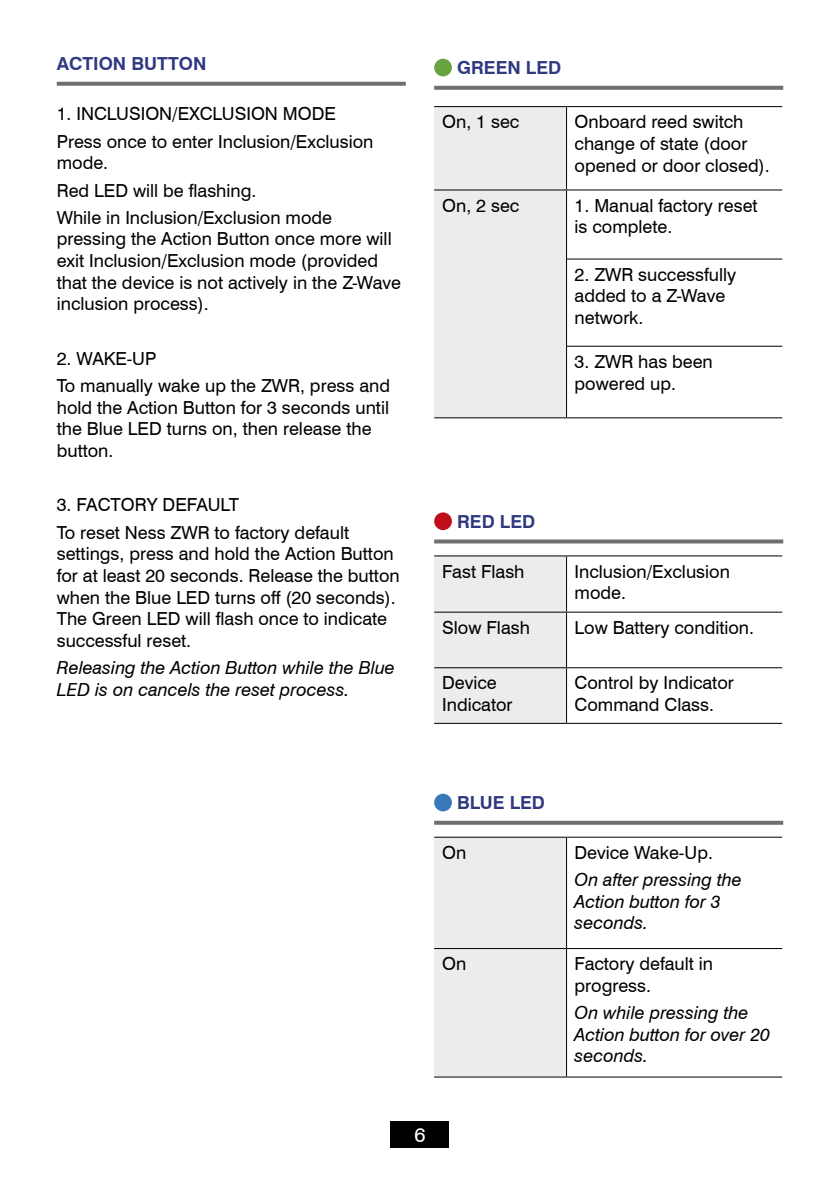
<style>
.page{position:relative;width:840px;height:1191px;background:#fff}
.page>*{position:absolute;margin:0;border:0;box-sizing:border-box;transform-origin:0 0}
.t1{font:20px "Swiss 721 BT";color:#fff}
.t2{font:18px/21.6px "Swiss 721 BT";color:#000}
.t3{font:italic 18px/21.6px "Swiss 721 BT";color:#000}
.t4{font:700 18px "Swiss 721 BT";color:#303880}
</style>
<div class="page">
<div style="left:390px;top:1120px;width:59px;height:27px;background:#000"></div>
<svg style="left:57px;top:82px;width:348px;height:4px"></svg>
<svg style="left:434px;top:86px;width:348px;height:4px"></svg>
<div style="left:434px;top:59px;width:17px;height:17px;background:#69a341;border-radius:50%"></div>
<svg style="left:434px;top:539px;width:348px;height:4px"></svg>
<div style="left:434px;top:512px;width:17px;height:18px;background:#c20e1a;border-radius:50%"></div>
<svg style="left:434px;top:820px;width:348px;height:4px"></svg>
<div style="left:434px;top:793px;width:17px;height:18px;background:#3977bb;border-radius:50%"></div>
<div style="left:434px;top:107px;width:132px;height:310px;background:#ececec"></div>
<hr style="left:566px;top:107px;width:1px;height:82px;background:#000">
<hr style="left:566px;top:190px;width:1px;height:69px;background:#000">
<hr style="left:566px;top:259px;width:1px;height:87px;background:#000">
<hr style="left:566px;top:346px;width:1px;height:71px;background:#000">
<hr style="left:434px;top:106px;width:132px;height:1px;background:#000">
<hr style="left:566px;top:106px;width:215px;height:1px;background:#000">
<hr style="left:434px;top:189px;width:132px;height:1px;background:#000">
<hr style="left:434px;top:417px;width:132px;height:1px;background:#000">
<hr style="left:566px;top:189px;width:215px;height:1px;background:#000">
<hr style="left:566px;top:258px;width:215px;height:1px;background:#000">
<hr style="left:566px;top:346px;width:215px;height:1px;background:#000">
<hr style="left:566px;top:417px;width:215px;height:1px;background:#000">
<div style="left:434px;top:556px;width:132px;height:167px;background:#ececec"></div>
<hr style="left:566px;top:556px;width:1px;height:55px;background:#000">
<hr style="left:566px;top:612px;width:1px;height:55px;background:#000">
<hr style="left:566px;top:668px;width:1px;height:55px;background:#000">
<hr style="left:434px;top:555px;width:132px;height:1px;background:#000">
<hr style="left:566px;top:555px;width:215px;height:1px;background:#000">
<hr style="left:434px;top:611px;width:132px;height:1px;background:#000">
<hr style="left:566px;top:611px;width:215px;height:1px;background:#000">
<hr style="left:434px;top:667px;width:132px;height:1px;background:#000">
<hr style="left:566px;top:667px;width:215px;height:1px;background:#000">
<hr style="left:434px;top:723px;width:132px;height:1px;background:#000">
<hr style="left:566px;top:723px;width:215px;height:1px;background:#000">
<div style="left:434px;top:837px;width:132px;height:239px;background:#ececec"></div>
<hr style="left:566px;top:837px;width:1px;height:111px;background:#000">
<hr style="left:566px;top:949px;width:1px;height:127px;background:#000">
<hr style="left:434px;top:836px;width:132px;height:1px;background:#000">
<hr style="left:566px;top:836px;width:215px;height:1px;background:#000">
<hr style="left:434px;top:948px;width:132px;height:1px;background:#000">
<hr style="left:566px;top:948px;width:215px;height:1px;background:#000">
<hr style="left:434px;top:1076px;width:132px;height:1px;background:#000">
<hr style="left:566px;top:1076px;width:215px;height:1px;background:#000">
<p class="t4" style="left:57px;top:53px;width:113px">ACTION BUTTO</p>
<p class="t4" style="left:193px;top:53px;width:15px">N</p>
<p class="t2" style="left:57px;top:103px;width:49px">1. Inclusio</p>
<p class="t2" style="left:159px;top:103px;width:53px">n/Exclusio</p>
<p class="t2" style="left:57px;top:100px;width:318px;line-height:27.2px;text-indent:208px">n Mode<br>Press once to enter Inclusion/Exclusion</p>
<p class="t2" style="left:57px;top:149px;width:277px;line-height:27.2px">mode.<br>Red LED will be flashing.<br>While in Inclusion/Exclusion mode</p>
<p class="t2" style="left:57px;top:228px;width:345px">pressing the Action Button once more will exit Inclusion/Exclusion mode (provided that the device is not actively in the Z-Wave inclusion process).</p>
<p class="t2" style="left:57px;top:345px;width:334px;line-height:27.2px">2. Wake-up<br>To manually wake up the ZWR, press and</p>
<p class="t2" style="left:57px;top:396px;width:333px">hold the Action Button for 3 seconds until the Blue LED turns on, then release the button.</p>
<p class="t2" style="left:57px;top:494px;width:43px">3. Factor</p>
<p class="t2" style="left:57px;top:491px;width:294px;line-height:27.2px;text-indent:90px">y Default<br>To reset Ness ZWR to factory default</p>
<p class="t2" style="left:57px;top:543px;width:344px">settings, press and hold the Action Button for at least 20 seconds. Release the button when the Blue LED turns off (20 seconds).<br>The Green LED will flash once to indicate successful reset.</p>
<p class="t3" style="left:57px;top:656px;width:339px">Releasing the Action Button while the Blue<br>LED is on cancels the reset process.</p>
<p class="t4" style="left:457px;top:57px;width:40px">GREEN</p>
<p class="t4" style="left:525px;top:57px;width:37px">LE D</p>
<p class="t2" style="left:442px;top:111px;width:79px">On, 1 sec</p>
<p class="t2" style="left:574px;top:111px;width:197px">Onboard reed switch change of state (door opened or door closed).</p>
<p class="t2" style="left:442px;top:194px;width:79px">On, 2 sec</p>
<p class="t2" style="left:574px;top:194px;width:184px">1. Manual factory reset is complete.</p>
<p class="t2" style="left:574px;top:263px;width:163px">2. ZWR successfully added to a Z-Wave network.</p>
<p class="t2" style="left:574px;top:350px;width:140px">3. ZWR has been powered up.</p>
<p class="t4" style="left:457px;top:511px;width:80px">RED LED</p>
<p class="t2" style="left:442px;top:560px;width:84px">Fast Flash</p>
<p class="t2" style="left:574px;top:560px;width:157px">Inclusion/Exclusion mode.</p>
<p class="t2" style="left:442px;top:616px;width:89px">Slow Flash</p>
<p class="t2" style="left:574px;top:616px;width:181px">Low Battery condition.</p>
<p class="t2" style="left:442px;top:672px;width:72px">Device<br>Indicator</p>
<p class="t2" style="left:574px;top:672px;width:161px">Control by Indicator<br>Command Class.</p>
<p class="t4" style="left:457px;top:792px;width:25px">BLUE</p>
<p class="t4" style="left:509px;top:792px;width:37px">LE D</p>
<p class="t2" style="left:442px;top:841px;width:26px">On</p>
<p class="t2" style="left:574px;top:841px;width:140px">Device Wake-Up.</p>
<p class="t3" style="left:574px;top:868px;width:169px">On after pressing the<br>Action button for 3 seconds.</p>
<p class="t2" style="left:442px;top:953px;width:26px">On</p>
<p class="t2" style="left:574px;top:953px;width:140px">Factory default in progress.</p>
<p class="t3" style="left:574px;top:1001px;width:197px">On while pressing the<br>Action button for over 20 seconds.</p>
<p class="t1" style="left:414px;top:1122px;width:12px">6</p>
</div>
